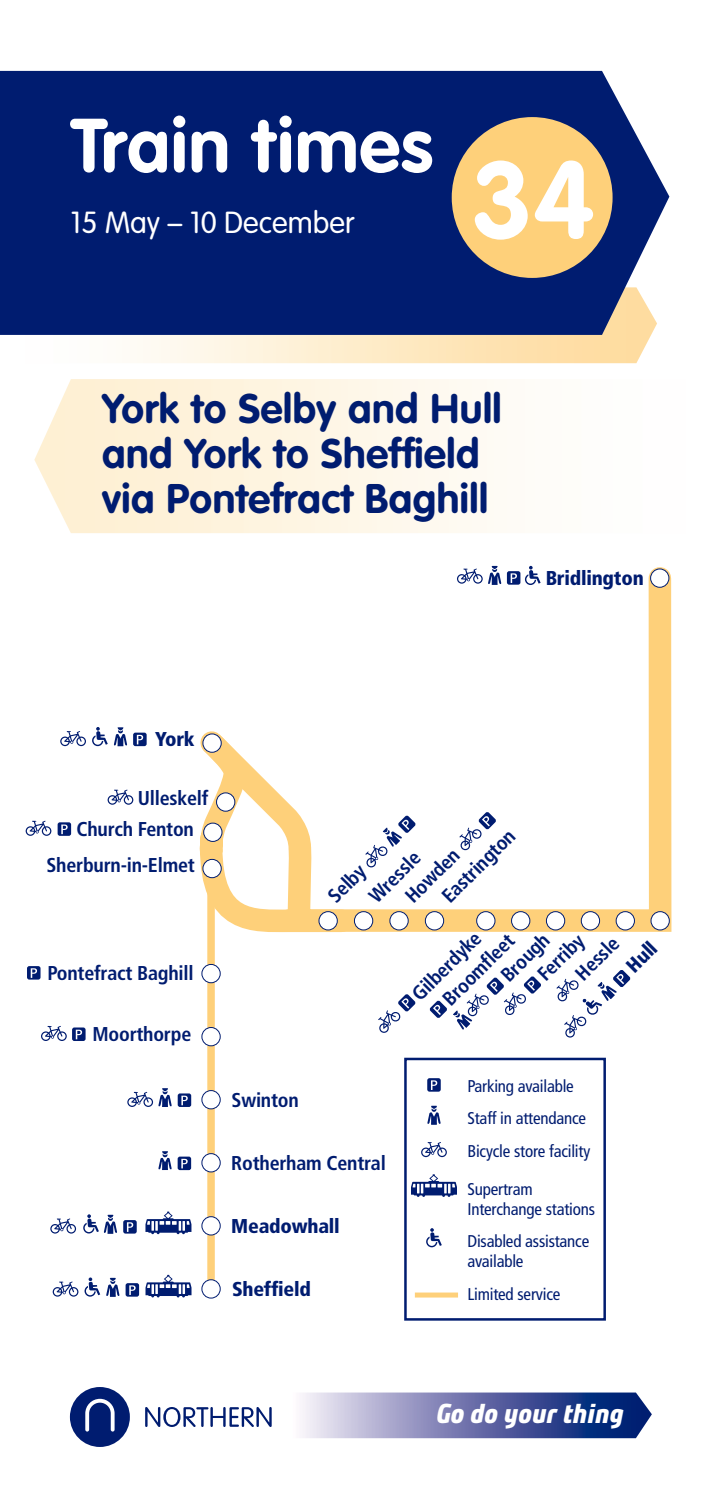
<style>
.page{position:relative;width:702px;height:1489px;background:#fff}
.page>*{position:absolute;margin:0;border:0;box-sizing:border-box;transform-origin:0 0}
.t1{font:700 107.5px "VAG Rounded";color:#fff}
.t2{font:700 75px "VAG Rounded";letter-spacing:.01em;color:#fff}
.t3{font:700 40.75px/45px "VAG Rounded";letter-spacing:.015em;color:#001c70}
.t4{font:300 30px "VAG Rounded";color:#fff}
.t5{font:italic 700 expanded 27.5px "Bunday Clean";color:#fff}
.t6{font:700 condensed 20px/29px "Frutiger";letter-spacing:-.01em;color:#001c70}
.t7{font:900 condensed 20px "Frutiger";letter-spacing:-.01em;color:#001c70}
.t8{font:condensed 17px/32.5px "Frutiger";letter-spacing:-.01em;color:#001c70}
.s1{font-weight:900}
</style>
<div class="page">
<svg style="left:415px;top:565px;width:257px;height:367px"></svg>
<div style="left:651px;top:911px;width:18px;height:18px;background:#fff;border-radius:50%"></div>
<div style="left:650px;top:911px;width:19px;height:19px;border:1px solid #001c70;border-radius:50%"></div>
<div style="left:616px;top:911px;width:18px;height:18px;background:#fff;border-radius:50%"></div>
<div style="left:615px;top:911px;width:19px;height:19px;border:1px solid #001c70;border-radius:50%"></div>
<div style="left:581px;top:911px;width:18px;height:18px;background:#fff;border-radius:50%"></div>
<div style="left:581px;top:911px;width:19px;height:19px;border:1px solid #001c70;border-radius:50%"></div>
<div style="left:546px;top:911px;width:18px;height:18px;background:#fff;border-radius:50%"></div>
<div style="left:546px;top:911px;width:19px;height:19px;border:1px solid #001c70;border-radius:50%"></div>
<div style="left:511px;top:911px;width:19px;height:18px;background:#fff;border-radius:50%"></div>
<div style="left:511px;top:911px;width:19px;height:19px;border:1px solid #001c70;border-radius:50%"></div>
<div style="left:476px;top:911px;width:19px;height:18px;background:#fff;border-radius:50%"></div>
<div style="left:476px;top:911px;width:19px;height:19px;border:1px solid #001c70;border-radius:50%"></div>
<div style="left:425px;top:911px;width:18px;height:18px;background:#fff;border-radius:50%"></div>
<div style="left:425px;top:911px;width:19px;height:19px;border:1px solid #001c70;border-radius:50%"></div>
<svg style="left:459px;top:811px;width:37px;height:39px"></svg>
<svg style="left:429px;top:1000px;width:18px;height:18px"></svg>
<svg style="left:27px;top:966px;width:14px;height:13px"></svg>
<svg style="left:31px;top:968px;width:6px;height:9px"></svg>
<svg style="left:92px;top:727px;width:16px;height:19px"></svg>
<svg style="left:133px;top:732px;width:14px;height:14px"></svg>
<svg style="left:137px;top:734px;width:6px;height:10px"></svg>
<svg style="left:60px;top:731px;width:26px;height:15px"></svg>
<div style="left:58px;top:822px;width:13px;height:13px;background:#001c70;border-radius:2px"></div>
<svg style="left:61px;top:824px;width:7px;height:10px"></svg>
<svg style="left:26px;top:820px;width:25px;height:15px"></svg>
<svg style="left:114px;top:727px;width:13px;height:19px"></svg>
<svg style="left:199px;top:731px;width:216px;height:202px"></svg>
<div style="left:207px;top:859px;width:8px;height:431px;background:#fed07a"></div>
<div style="left:203px;top:859px;width:18px;height:18px;background:#fff;border-radius:50%"></div>
<div style="left:202px;top:859px;width:19px;height:19px;border:1px solid #001c70;border-radius:50%"></div>
<div style="left:202px;top:964px;width:18px;height:18px;background:#fff;border-radius:50%"></div>
<div style="left:201px;top:964px;width:19px;height:19px;border:1px solid #001c70;border-radius:50%"></div>
<div style="left:202px;top:1027px;width:18px;height:18px;background:#fff;border-radius:50%"></div>
<div style="left:201px;top:1027px;width:19px;height:19px;border:1px solid #001c70;border-radius:50%"></div>
<svg style="left:72px;top:1027px;width:14px;height:13px"></svg>
<svg style="left:76px;top:1029px;width:6px;height:10px"></svg>
<div style="left:202px;top:1090px;width:18px;height:18px;background:#fff;border-radius:50%"></div>
<div style="left:201px;top:1090px;width:19px;height:19px;border:1px solid #001c70;border-radius:50%"></div>
<svg style="left:84px;top:1277px;width:16px;height:19px"></svg>
<svg style="left:126px;top:1282px;width:13px;height:14px"></svg>
<svg style="left:129px;top:1285px;width:7px;height:9px"></svg>
<svg style="left:53px;top:1281px;width:25px;height:15px"></svg>
<div style="left:178px;top:1093px;width:13px;height:13px;background:#001c70;border-radius:2px"></div>
<svg style="left:181px;top:1095px;width:7px;height:10px"></svg>
<div style="left:178px;top:1156px;width:13px;height:13px;background:#001c70;border-radius:2px"></div>
<svg style="left:181px;top:1158px;width:7px;height:10px"></svg>
<svg style="left:127px;top:1088px;width:45px;height:18px"></svg>
<svg style="left:158px;top:1151px;width:14px;height:18px"></svg>
<svg style="left:106px;top:1277px;width:13px;height:19px"></svg>
<svg style="left:145px;top:1274px;width:46px;height:23px"></svg>
<svg style="left:123px;top:1219px;width:14px;height:14px"></svg>
<svg style="left:127px;top:1222px;width:6px;height:9px"></svg>
<svg style="left:50px;top:1218px;width:26px;height:15px"></svg>
<svg style="left:83px;top:1214px;width:34px;height:19px"></svg>
<svg style="left:145px;top:1211px;width:46px;height:23px"></svg>
<div style="left:202px;top:1153px;width:18px;height:18px;background:#fff;border-radius:50%"></div>
<div style="left:201px;top:1153px;width:19px;height:19px;border:1px solid #001c70;border-radius:50%"></div>
<div style="left:202px;top:1279px;width:18px;height:18px;background:#fff;border-radius:50%"></div>
<div style="left:201px;top:1279px;width:19px;height:19px;border:1px solid #001c70;border-radius:50%"></div>
<div style="left:202px;top:1216px;width:18px;height:18px;background:#fff;border-radius:50%"></div>
<div style="left:201px;top:1216px;width:19px;height:19px;border:1px solid #001c70;border-radius:50%"></div>
<svg style="left:108px;top:789px;width:25px;height:15px"></svg>
<svg style="left:41px;top:1026px;width:26px;height:14px"></svg>
<svg style="left:556px;top:970px;width:74px;height:68px"></svg>
<div style="left:415px;top:1292px;width:43px;height:5px;background:#fed07a"></div>
<svg style="left:411px;top:1174px;width:46px;height:22px"></svg>
<svg style="left:426px;top:1228px;width:16px;height:19px"></svg>
<div style="left:427px;top:1078px;width:13px;height:13px;background:#001c70;border-radius:2px"></div>
<svg style="left:431px;top:1080px;width:6px;height:9px"></svg>
<svg style="left:421px;top:1142px;width:26px;height:15px"></svg>
<svg style="left:427px;top:1105px;width:13px;height:19px"></svg>
<div style="left:404px;top:1057px;width:202px;height:263px;border:2px solid #001c70"></div>
<svg style="left:453px;top:976px;width:88px;height:53px"></svg>
<svg style="left:378px;top:994px;width:37px;height:39px"></svg>
<div style="left:650px;top:569px;width:19px;height:18px;background:#fff;border-radius:50%"></div>
<div style="left:650px;top:568px;width:19px;height:19px;border:1px solid #001c70;border-radius:50%"></div>
<svg style="left:525px;top:566px;width:15px;height:19px"></svg>
<svg style="left:456px;top:568px;width:26px;height:15px"></svg>
<svg style="left:488px;top:566px;width:13px;height:18px"></svg>
<div style="left:507px;top:571px;width:13px;height:13px;background:#001c70;border-radius:2px"></div>
<svg style="left:510px;top:573px;width:7px;height:10px"></svg>
<svg style="left:302px;top:1392px;width:350px;height:45px;background:#707aaf"></svg>
<div style="left:0;top:71px;width:669px;height:264px;background:#001c70"></div>
<svg style="left:70px;top:1387px;width:60px;height:59px"></svg>
<svg style="left:145px;top:1407px;width:127px;height:19px"></svg>
<div style="left:451px;top:117px;width:161px;height:161px;background:#fed07a;border-radius:50%"></div>
<p class="t2" style="left:71px;top:102px;width:363px">Train times</p>
<p class="t4" style="left:71px;top:206px;width:285px">15 May – 10 December</p>
<p class="t1" style="left:471px;top:137px;width:125px">34</p>
<p class="t3" style="left:102px;top:386px;width:401px">York to Selby and Hull and York to Sheffield via Pontefract Baghill</p>
<p class="t7" style="left:545px;top:565px;width:100px">Bridlington</p>
<p class="t7" style="left:155px;top:727px;width:41px">York</p>
<p class="t6" style="left:138px;top:783px;width:72px">Ulleskelf</p>
<p class="t6" style="left:76px;top:814px;width:119px">Church Fenton</p>
<p class="t6" style="left:46px;top:850px;width:150px">Sherburn-in-Elmet</p>
<p class="t6" style="left:47px;top:958px;width:148px">Pontefract Baghill</p>
<p class="t6" style="left:92px;top:1019px;width:100px">Moorthorpe</p>
<p class="t6" style="left:417px;top:871px;width:96px;line-height:26px;text-indent:-26px;rotate:-45deg">Howden<br>Eastrington</p>
<p class="t6" style="left:405px;top:986px;width:90px;rotate:-45deg">Gilberdyke</p>
<p class="t6" style="left:341px;top:868px;width:65px;text-indent:-29px;rotate:-45deg">Selby<br>Wressle</p>
<p class="t6" style="left:494px;top:968px;width:61px;rotate:-45deg">Brough</p>
<p class="t6" style="left:597px;top:936px;width:40px;line-height:30.5px;text-indent:-42px;rotate:-45deg">Hessle<br><span class="s1">Hull</span></p>
<p class="t6" style="left:435px;top:991px;width:94px;rotate:-45deg">Broomfleet</p>
<p class="t6" style="left:530px;top:967px;width:58px;rotate:-45deg">Ferriby</p>
<p class="t6" style="left:232px;top:1085px;width:69px">Swinton</p>
<p class="t6" style="left:231px;top:1148px;width:156px">Rotherham Central</p>
<p class="t7" style="left:231px;top:1214px;width:110px">Meadowhall</p>
<p class="t7" style="left:232px;top:1277px;width:80px">Sheffield</p>
<p class="t8" style="left:467px;top:1069px;width:124px">Parking available<br>Staff in attendance<br>Bicycle store facility</p>
<p class="t8" style="left:467px;top:1178px;width:129px;line-height:20px">Supertram<br>Interchange stations</p>
<p class="t8" style="left:467px;top:1231px;width:123px;line-height:20px">Disabled assistance available</p>
<p class="t8" style="left:467px;top:1277px;width:94px">Limited service</p>
<p class="t5" style="left:436px;top:1394px;width:189px">Go do your thing</p>
</div>
